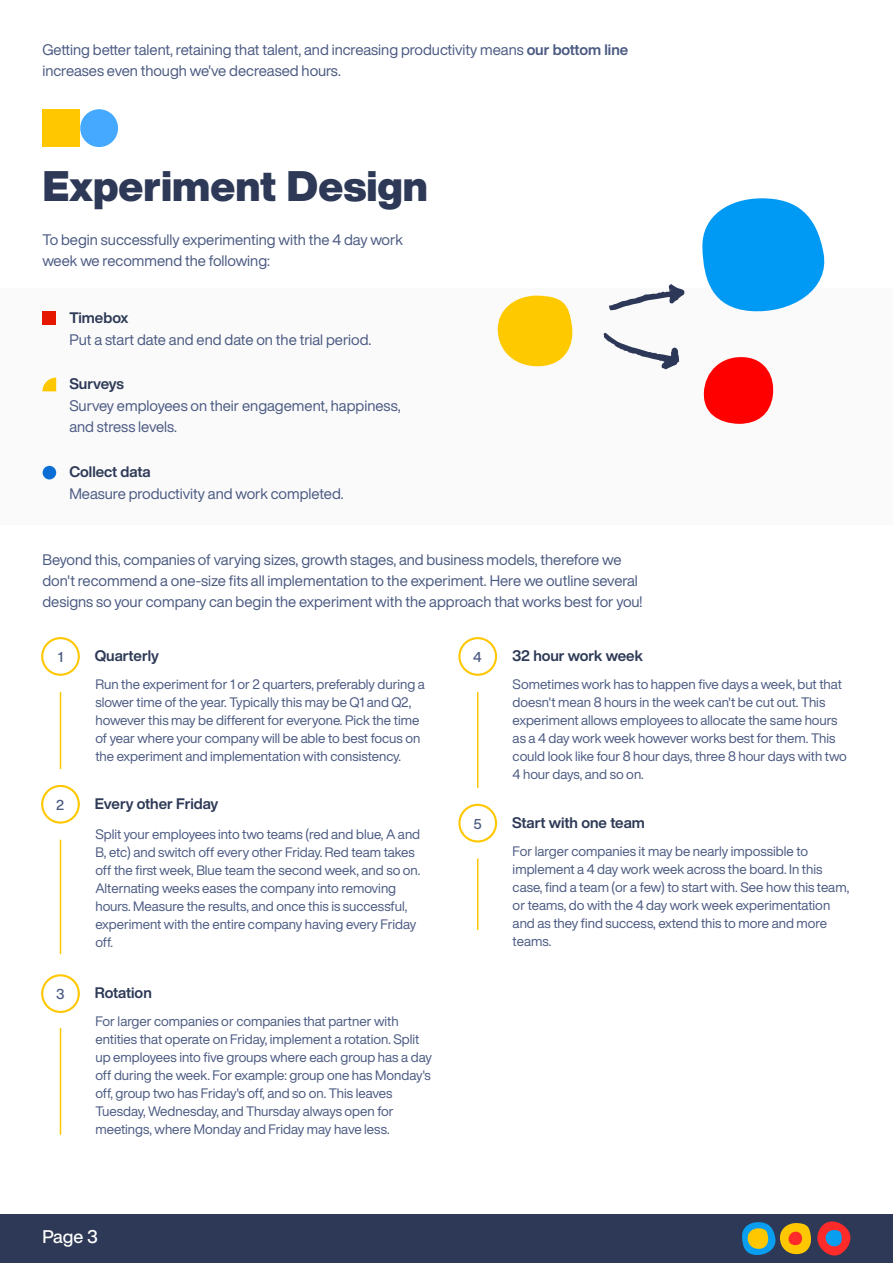
<style>
.page{position:relative;width:893px;height:1263px;background:#fff}
.page>*{position:absolute;margin:0;border:0;box-sizing:border-box;transform-origin:0 0}
.t1{font:900 42px "Helvetica Now Display";color:#2d3956}
.t2{font:500 18px "Helvetica Now Display";color:#fff}
.t3{font:15px/21px "Helvetica Now Display";color:#4b5a82}
.t4{font:700 15px "Helvetica Now Display";color:#2d3956}
.t5{font:500 14.1px "Helvetica Now Display";color:#4b5a82}
.t6{font:13.5px/18px "Helvetica Now Display";color:#4b5a82}
.s1{font-weight:700}
</style>
<div class="page">
<div style="left:42px;top:109px;width:38px;height:38px;background:#ffc700"></div>
<div style="left:0;top:288px;width:893px;height:237px;background:#fafafa"></div>
<div style="left:80px;top:109px;width:38px;height:38px;background:#44a9ff;border-radius:50%"></div>
<svg style="left:42px;top:378px;width:14px;height:13px"></svg>
<div style="left:43px;top:466px;width:13px;height:13px;background:#0c6ed4;border-radius:50%"></div>
<div style="left:42px;top:311px;width:14px;height:14px;background:#e51700"></div>
<div style="left:41px;top:637px;width:39px;height:39px;border:2px solid #ffc700;border-radius:50%"></div>
<div style="left:41px;top:785px;width:39px;height:39px;border:2px solid #ffc700;border-radius:50%"></div>
<div style="left:41px;top:974px;width:39px;height:39px;border:2px solid #ffc700;border-radius:50%"></div>
<hr style="left:60px;top:692px;width:1px;height:77px;background:#ffc700">
<hr style="left:60px;top:840px;width:1px;height:114px;background:#ffc700">
<hr style="left:60px;top:1028px;width:1px;height:107px;background:#ffc700">
<div style="left:458px;top:637px;width:39px;height:39px;border:2px solid #ffc700;border-radius:50%"></div>
<div style="left:458px;top:804px;width:39px;height:38px;border:2px solid #ffc700;border-radius:50%"></div>
<hr style="left:477px;top:692px;width:1px;height:96px;background:#ffc700">
<hr style="left:477px;top:859px;width:1px;height:71px;background:#ffc700">
<svg style="left:702px;top:198px;width:123px;height:114px"></svg>
<svg style="left:498px;top:296px;width:75px;height:71px"></svg>
<svg style="left:603px;top:333px;width:76px;height:37px"></svg>
<svg style="left:609px;top:284px;width:76px;height:26px"></svg>
<svg style="left:703px;top:357px;width:71px;height:67px"></svg>
<div style="left:0;top:1214px;width:893px;height:49px;background:#2d3956"></div>
<svg style="left:742px;top:1221px;width:109px;height:35px"></svg>
<p class="t3" style="left:42px;top:39px;width:587px">Getting better talent, retaining that talent, and increasing productivity means <span class="s1">our bottom line </span>increases even though we've decreased hours.</p>
<h1 class="t1" style="left:42px;top:157px;width:387px">Experiment Design</h1>
<p class="t3" style="left:42px;top:229px;width:362px">To begin successfully experimenting with the 4 day work week we recommend the following:</p>
<p class="t4" style="left:69px;top:307px;width:61px">Timebox</p>
<p class="t3" style="left:69px;top:329px;width:304px">Put a start date and end date on the trial period.</p>
<p class="t4" style="left:69px;top:374px;width:56px">Surveys</p>
<p class="t3" style="left:69px;top:395px;width:333px">Survey employees on their engagement, happiness, and stress levels.</p>
<p class="t4" style="left:69px;top:462px;width:83px">Collect data</p>
<p class="t3" style="left:69px;top:483px;width:276px">Measure productivity and work completed.</p>
<p class="t3" style="left:42px;top:549px;width:601px">Beyond this, companies of varying sizes, growth stages, and business models, therefore we don't recommend a one-size fits all implementation to the experiment. Here we outline several designs so your company can begin the experiment with the approach that works best for you!</p>
<p class="t5" style="left:58px;top:647px;width:7px">1</p>
<p class="t4" style="left:95px;top:646px;width:66px">Quarterly</p>
<p class="t6" style="left:95px;top:675px;width:331px">Run the experiment for 1 or 2 quarters, preferably during a slower time of the year. Typically this may be Q1 and Q2, however this may be different for everyone. Pick the time of year where your company will be able to best focus on the experiment and implementation with consistency.</p>
<p class="t5" style="left:56px;top:795px;width:9px">2</p>
<p class="t4" style="left:95px;top:793px;width:125px">Every other Friday</p>
<p class="t6" style="left:95px;top:825px;width:327px">Split your employees into two teams (red and blue, A and B, etc) and switch off every other Friday. Red team takes off the first week, Blue team the second week, and so on.<br>Alternating weeks eases the company into removing hours. Measure the results, and once this is successful, experiment with the entire company having every Friday off.</p>
<p class="t5" style="left:56px;top:984px;width:10px">3</p>
<p class="t4" style="left:95px;top:983px;width:58px">Rotation</p>
<p class="t6" style="left:95px;top:1012px;width:338px">For larger companies or companies that partner with entities that operate on Friday, implement a rotation. Split up employees into five groups where each group has a day off during the week. For example: group one has Monday's off, group two has Friday's off, and so on. This leaves Tuesday, Wednesday, and Thursday always open for meetings, where Monday and Friday may have less.</p>
<h2 class="t2" style="left:42px;top:1224px;width:57px">Page 3</h2>
<p class="t5" style="left:473px;top:647px;width:10px">4</p>
<p class="t4" style="left:512px;top:646px;width:132px">32 hour work week</p>
<p class="t6" style="left:513px;top:675px;width:336px">Sometimes work has to happen five days a week, but that doesn't mean 8 hours in the week can't be cut out. This experiment allows employees to allocate the same hours as a 4 day work week however works best for them. This could look like four 8 hour days, three 8 hour days with two 4 hour days, and so on.</p>
<p class="t5" style="left:473px;top:814px;width:10px">5</p>
<p class="t4" style="left:512px;top:812px;width:134px">Start with one team</p>
<p class="t6" style="left:513px;top:842px;width:338px">For larger companies it may be nearly impossible to implement a 4 day work week across the board. In this case, find a team (or a few) to start with. See how this team, or teams, do with the 4 day work week experimentation and as they find success, extend this to more and more teams.</p>
</div>
